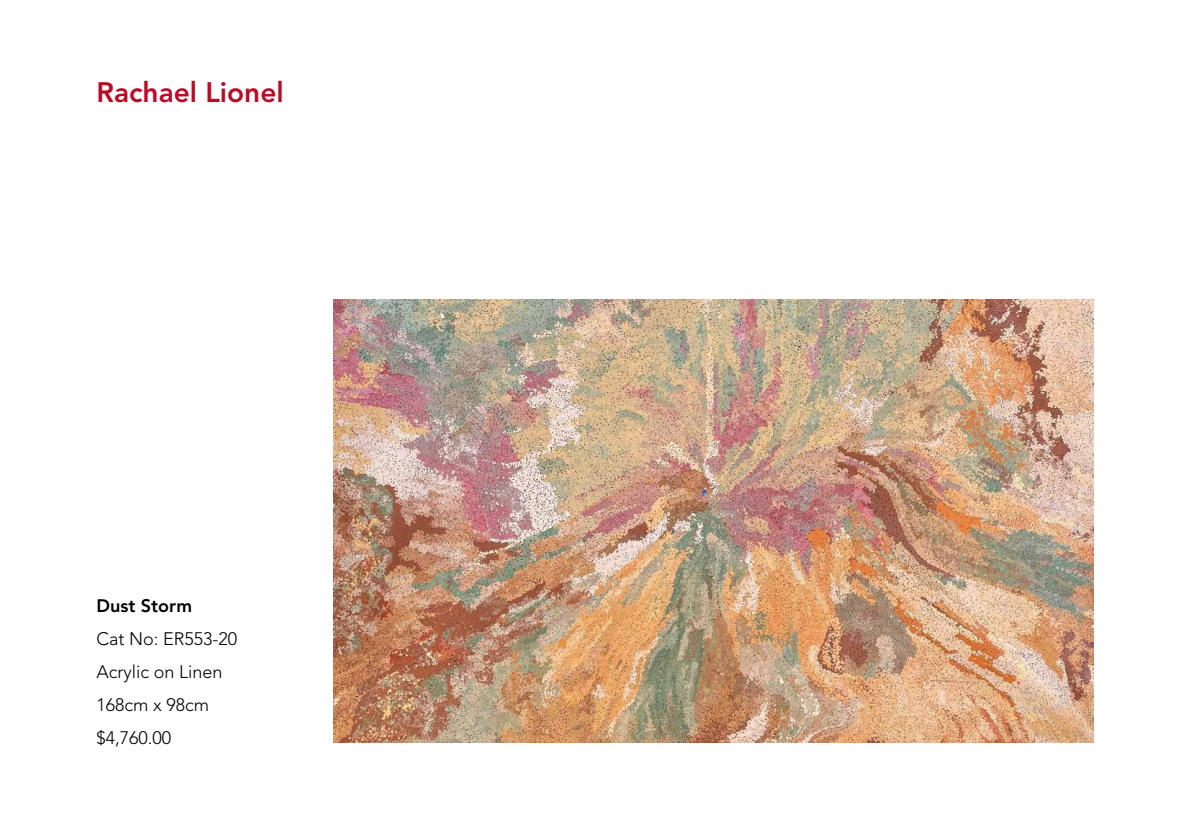
<style>
.page{position:relative;width:1191px;height:840px;background:#fff}
.page>*{position:absolute;margin:0;border:0;box-sizing:border-box;transform-origin:0 0}
.t1{font:800 28px "Avenir";color:#bd0a26}
.t2{font:300 18px/33px "Avenir";color:#000}
.t3{font:800 18px "Avenir";color:#000}
</style>
<div class="page">
<img style="left:333px;top:299px;width:760px;height:443px">
<h1 class="t1" style="left:96px;top:76px;width:189px">Rachael Lionel</h1>
<p class="t3" style="left:96px;top:594px;width:97px">Dust Storm</p>
<p class="t2" style="left:96px;top:621px;width:142px">Cat No: ER553-20<br>Acrylic on Linen<br>168cm x 98cm $4,760.00</p>
</div>
